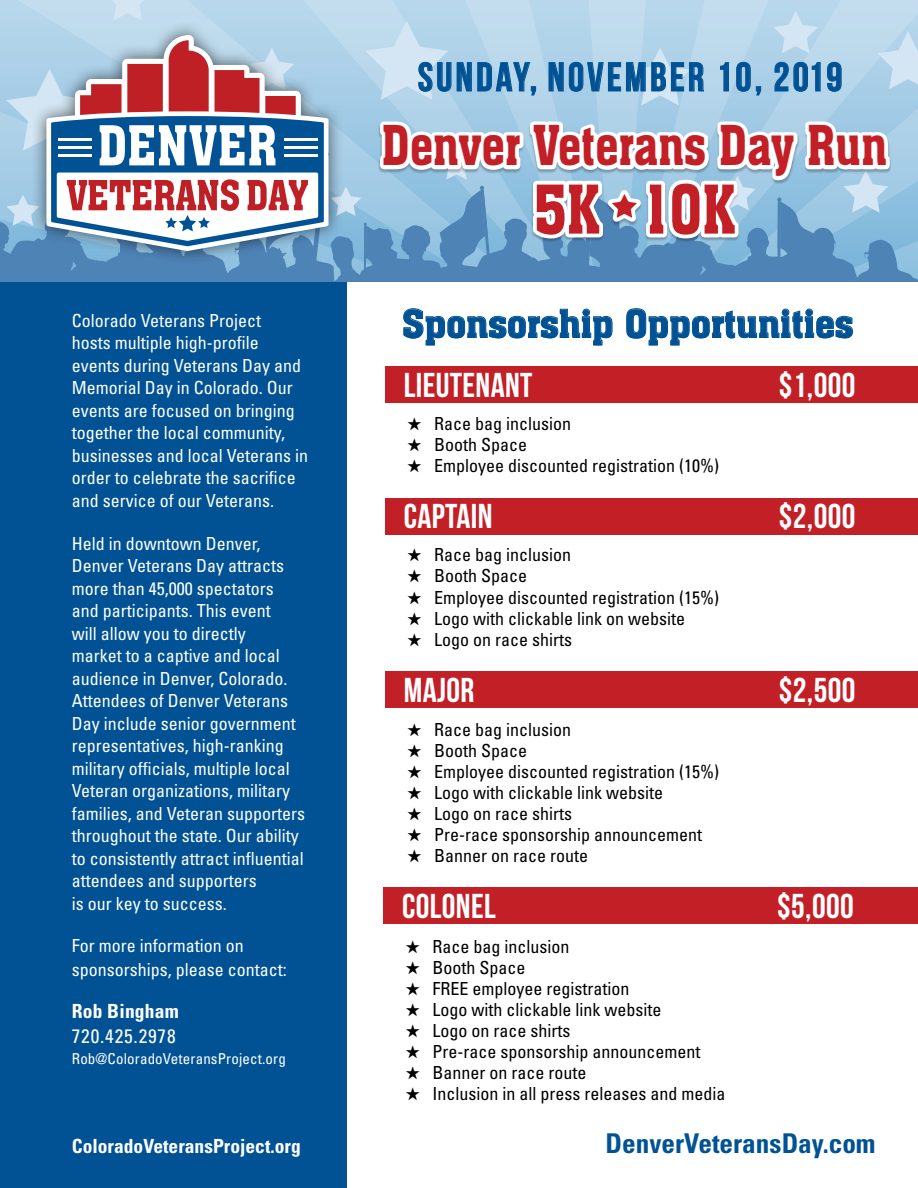
<style>
.page{position:relative;width:918px;height:1188px;background:#fff}
.page>*{position:absolute;margin:0;border:0;box-sizing:border-box;transform-origin:0 0}
.t1{font:66px "Aachen BT";color:#c22026;scale:.83 1}
.t2{font:54px "Aachen BT";letter-spacing:-.01em;color:#c22026;scale:.83 1}
.t3{font:700 40.5px "Bebas Neue";letter-spacing:.08em;color:#005294}
.t4{font:38.1px "Aachen BT";letter-spacing:-.01em;color:#005294}
.t5{font:700 34.5px "Bebas Neue";letter-spacing:.01em;color:#fff}
.t6{font:700 condensed 27.3px "Univers";color:#005294}
.t7{font:700 condensed 19.5px "Univers";color:#fff}
.t8{font:condensed 19.5px "Univers";letter-spacing:.04em;color:#fff}
.t9{font:condensed 18px/22.5px "Univers";color:#fff}
.t10{font:condensed 18px "Univers";color:#000}
.t11{font:condensed 15px "Univers";letter-spacing:.01em;color:#fff}
</style>
<div class="page">
<div style="left:0;top:282px;width:347px;height:906px;background:#005294"></div>
<div style="left:385px;top:367px;width:533px;height:36px;background:#c22026"></div>
<div style="left:385px;top:498px;width:533px;height:36px;background:#c22026"></div>
<div style="left:385px;top:671px;width:533px;height:36px;background:#c22026"></div>
<div style="left:383px;top:888px;width:535px;height:36px;background:#c22026"></div>
<svg style="left:403px;top:308px;width:209px;height:37px"></svg>
<svg style="left:626px;top:308px;width:227px;height:37px"></svg>
<svg style="left:0;top:0;width:918px;height:282px"></svg>
<h3 class="t3" style="left:418px;top:55px;width:426px">SUNDAY, NOVEMBER 10, 2019</h3>
<h2 class="t2" style="left:382px;top:112px;width:611px">Denver Veterans Day Run</h2>
<p class="t9" style="left:72px;top:309px;width:238px">Colorado Veterans Project<br>hosts multiple high-profile events during Veterans Day and<br>Memorial Day in Colorado. Our events are focused on bringing together the local community, businesses and local Veterans in order to celebrate the sacrifice and service of our Veterans.</p>
<p class="t9" style="left:72px;top:531px;width:235px">Held in downtown Denver,<br>Denver Veterans Day attracts more than 45,000 spectators and participants. This event<br>will allow you to directly<br>market to a captive and local audience in Denver, Colorado.<br>Attendees of Denver Veterans<br>Day include senior government representatives, high-ranking military officials, multiple local<br>Veteran organizations, military families, and Veteran supporters throughout the state. Our ability to consistently attract influential attendees and supporters<br>is our key to success.</p>
<p class="t9" style="left:72px;top:933px;width:216px;line-height:24px">For more information on sponsorships, please contact:</p>
<p class="t7" style="left:72px;top:999px;width:109px">Rob Bingham</p>
<p class="t8" style="left:72px;top:1024px;width:105px">720.425.2978</p>
<p class="t11" style="left:72px;top:1049px;width:216px">Rob@ColoradoVeteransProject.org</p>
<h1 class="t1" style="left:534px;top:168px;width:244px">5K 10K</h1>
<h3 class="t4" style="left:402px;top:300px;width:453px">Sponsorship Opportunities</h3>
<h3 class="t5" style="left:404px;top:366px;width:130px">LIEUTENANT</h3>
<h3 class="t5" style="left:779px;top:366px;width:78px">$1,000</h3>
<p class="t10" style="left:407px;top:413px;width:165px">★ Race bag inclusion</p>
<p class="t10" style="left:407px;top:434px;width:122px">★ Booth Space</p>
<p class="t10" style="left:407px;top:455px;width:313px">★ Employee discounted registration (10%)</p>
<h3 class="t5" style="left:404px;top:497px;width:90px">CAPTAIN</h3>
<h3 class="t5" style="left:779px;top:497px;width:78px">$2,000</h3>
<p class="t10" style="left:407px;top:544px;width:165px">★ Race bag inclusion</p>
<p class="t10" style="left:407px;top:565px;width:122px">★ Booth Space</p>
<p class="t10" style="left:407px;top:586px;width:313px">★ Employee discounted registration (15%)</p>
<p class="t10" style="left:407px;top:607px;width:279px">★ Logo with clickable link on website</p>
<p class="t10" style="left:407px;top:628px;width:166px">★ Logo on race shirts</p>
<h3 class="t5" style="left:404px;top:672px;width:72px">MAJOR</h3>
<h3 class="t5" style="left:779px;top:672px;width:78px">$2,500</h3>
<p class="t10" style="left:407px;top:718px;width:165px">★ Race bag inclusion</p>
<p class="t10" style="left:407px;top:739px;width:122px">★ Booth Space</p>
<p class="t10" style="left:407px;top:760px;width:313px">★ Employee discounted registration (15%)</p>
<p class="t10" style="left:407px;top:781px;width:257px">★ Logo with clickable link website</p>
<p class="t10" style="left:407px;top:802px;width:166px">★ Logo on race shirts</p>
<p class="t10" style="left:407px;top:823px;width:296px">★ Pre-race sponsorship announcement</p>
<p class="t10" style="left:407px;top:844px;width:182px">★ Banner on race route</p>
<h3 class="t5" style="left:402px;top:887px;width:95px">COLONEL</h3>
<h3 class="t5" style="left:777px;top:887px;width:78px">$5,000</h3>
<p class="t10" style="left:405px;top:936px;width:165px">★ Race bag inclusion</p>
<p class="t10" style="left:405px;top:957px;width:122px">★ Booth Space</p>
<p class="t10" style="left:405px;top:978px;width:225px">★ FREE employee registration</p>
<p class="t10" style="left:405px;top:999px;width:257px">★ Logo with clickable link website</p>
<p class="t10" style="left:405px;top:1020px;width:166px">★ Logo on race shirts</p>
<p class="t10" style="left:405px;top:1041px;width:296px">★ Pre-race sponsorship announcement</p>
<p class="t10" style="left:405px;top:1062px;width:182px">★ Banner on race route</p>
<p class="t10" style="left:405px;top:1083px;width:321px">★ Inclusion in all press releases and media</p>
<p class="t7" style="left:72px;top:1135px;width:230px">ColoradoVeteransProject.org</p>
<h3 class="t6" style="left:606px;top:1127px;width:272px">DenverVeteransDay.com</h3>
</div>
